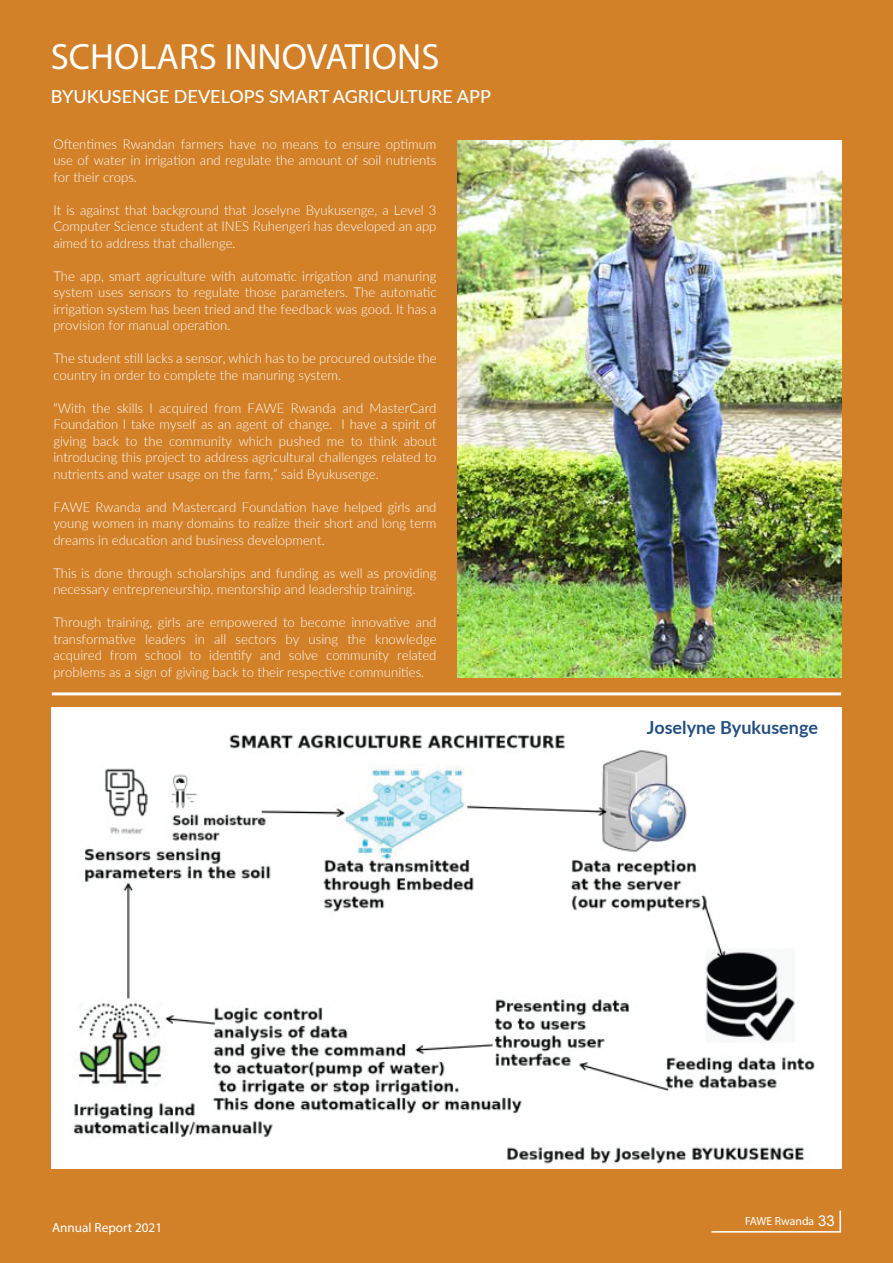
<style>
.page{position:relative;width:893px;height:1263px;background:#d38129}
.page>*{position:absolute;margin:0;border:0;box-sizing:border-box;transform-origin:0 0}
.t1{font:36.6px "Myriad Pro";color:#fff}
.t2{font:500 18px "Lato";color:#fff}
.t3{font:700 18px "Lato";color:#224e81}
.t4{font:300 13.5px/16.5px "Lato";color:#fff;text-align:justify}
.t5{font:13.2px "Myriad Pro";color:#fff}
.t6{font:11.7px "Myriad Pro";color:#fff}
.s1{font-family:"Arial";font-size:15px}
</style>
<div class="page">
<hr style="left:52px;top:692px;width:789px;height:3px;background:#fff">
<img style="left:458px;top:141px;width:383px;height:536px">
<img style="left:52px;top:707px;width:789px;height:462px">
<svg style="left:711px;top:1210px;width:130px;height:22px"></svg>
<h1 class="t1" style="left:51px;top:35px;width:390px">SCHOLARS INNOVATIONS</h1>
<h2 class="t2" style="left:51px;top:84px;width:442px">BYUKUSENGE DEVELOPS SMART AGRICULTURE APP</h2>
<p class="t4" style="left:53px;top:135px;width:385px">Oftentimes Rwandan farmers have no means to ensure optimum use of water in irrigation and regulate the amount of soil nutrients for their crops.</p>
<p class="t4" style="left:53px;top:201px;width:385px">It is against that background that Joselyne Byukusenge, a Level 3<br>Computer Science student at INES Ruhengeri has developed an app aimed to address that challenge.</p>
<p class="t4" style="left:53px;top:267px;width:385px">The app, smart agriculture with automatic irrigation and manuring system uses sensors to regulate those parameters. The automatic irrigation system has been tried and the feedback was good. It has a provision for manual operation.</p>
<p class="t4" style="left:53px;top:350px;width:385px">The student still lacks a sensor, which has to be procured outside the country in order to complete the manuring system.</p>
<p class="t4" style="left:53px;top:399px;width:385px">“With the skills I acquired from FAWE Rwanda and MasterCard Foundation I take myself as an agent of change. I have a spirit of giving back to the community which pushed me to think about introducing this project to address agricultural challenges related to nutrients and water usage on the farm,” said Byukusenge.</p>
<p class="t4" style="left:53px;top:498px;width:385px">FAWE Rwanda and Mastercard Foundation have helped girls and young women in many domains to realize their short and long term dreams in education and business development.</p>
<p class="t4" style="left:53px;top:564px;width:385px">This is done through scholarships and funding as well as providing necessary entrepreneurship, mentorship and leadership training.</p>
<p class="t4" style="left:53px;top:614px;width:385px">Through training, girls are empowered to become innovative and transformative leaders in all sectors by using the knowledge acquired from school to identify and solve community related problems as a sign of giving back to their respective communities.</p>
<h2 class="t3" style="left:647px;top:714px;width:173px">Joselyne Byukusenge</h2>
<p class="t5" style="left:52px;top:1219px;width:111px">Annual Report 2021</p>
<p class="t6" style="left:745px;top:1213px;width:91px">FAWE Rwanda <span class="s1">33</span></p>
</div>
